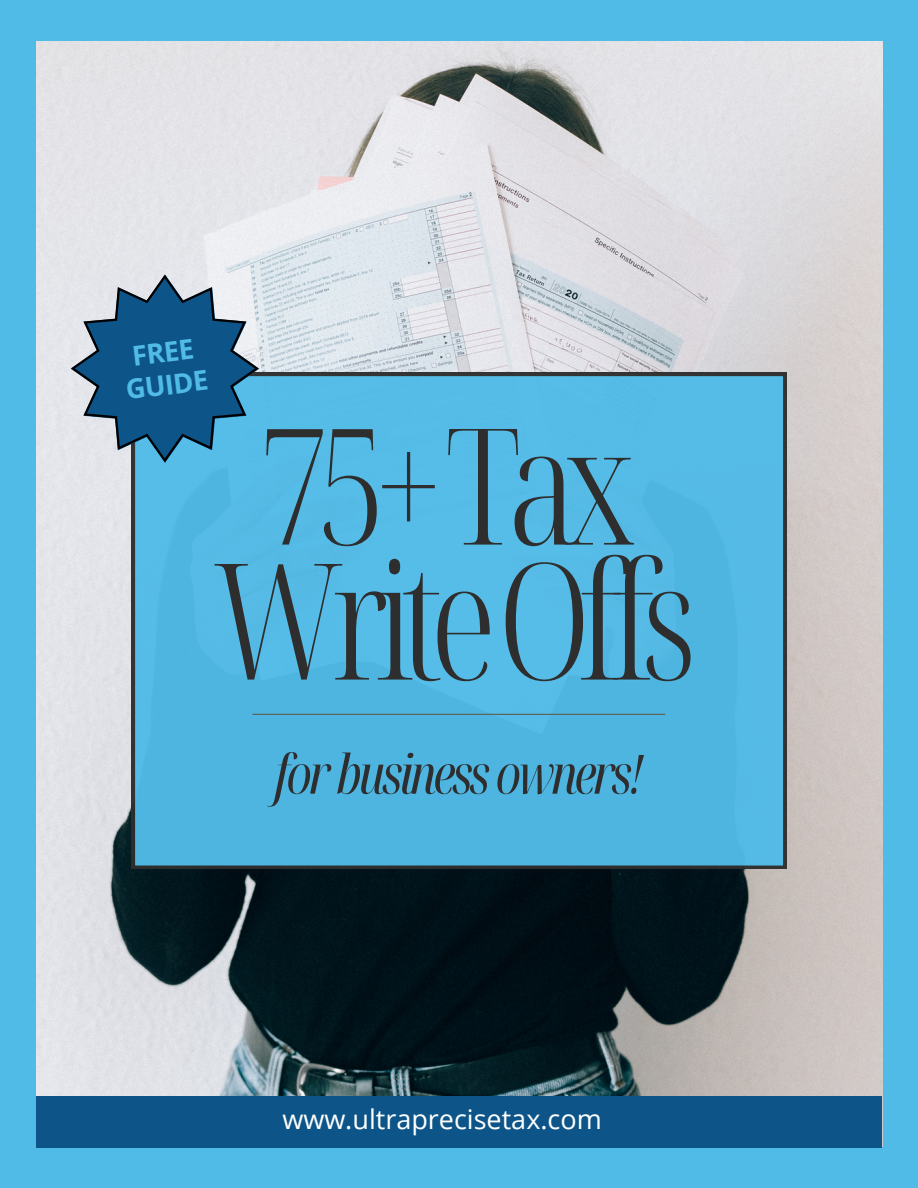
<style>
.page{position:relative;width:918px;height:1188px;background:#51bbe8}
.page>*{position:absolute;margin:0;border:0;box-sizing:border-box;transform-origin:0 0}
.t1{font:300 extra-condensed 161.85px/135px "Noto Serif Display";letter-spacing:-.08em;color:#2e2e2e}
.t2{font:italic extra-condensed 54.15px "Noto Serif Display";letter-spacing:-.06em;color:#2e2e2e}
.t3{font:700 27.3px/32.7px "Open Sans";color:#51bbe8;text-align:center}
.t4{font:27px "Open Sans";color:#fff}
</style>
<div class="page">
<img style="left:36px;top:42px;width:846px;height:1054px">
<svg style="left:132px;top:373px;width:654px;height:496px"></svg>
<hr style="left:252px;top:714px;width:413px;height:1px;background:#625b52">
<div style="left:36px;top:1096px;width:846px;height:52px;background:#0d5589"></div>
<svg style="left:71px;top:275px;width:188px;height:188px;background:#58a"></svg>
<p class="t3" style="left:120px;top:340px;width:84px;rotate:-7deg">FREE<br>GUIDE</p>
<h1 class="t1" style="left:213px;top:414px;width:485px">75+Tax<br>WriteOffs</h1>
<h2 class="t2" style="left:274px;top:736px;width:371px">for business owners!</h2>
<p class="t4" style="left:282px;top:1100px;width:321px">www.ultraprecisetax.com</p>
</div>
